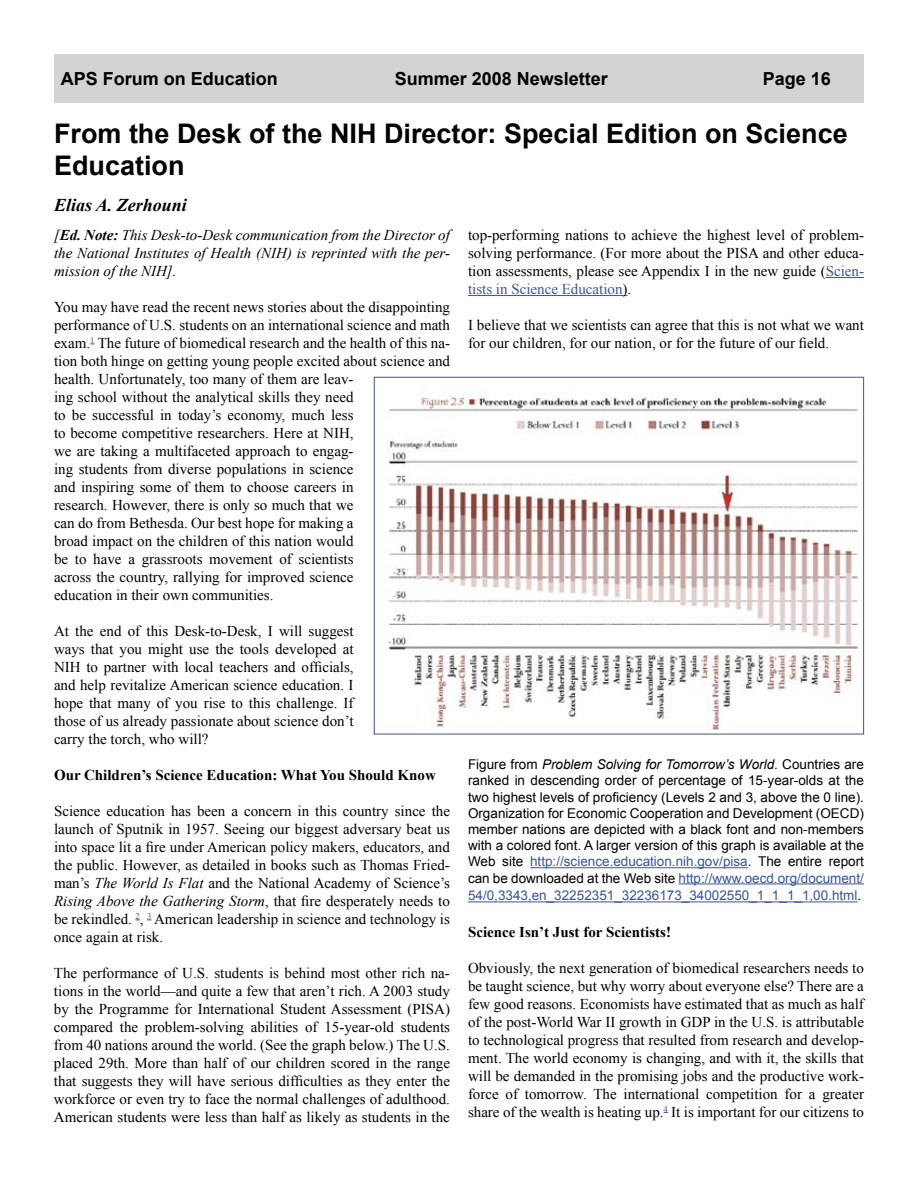
<style>
.page{position:relative;width:918px;height:1188px;background:#fff}
.page>*{position:absolute;margin:0;border:0;box-sizing:border-box;transform-origin:0 0}
.t1{font:700 27px/32.4px "Arial";color:#000}
.t2{font:700 18px "Arial";color:#000}
.t3{font:italic 700 18px "Times New Roman";color:#000}
.t4{font:15px/18px "Times New Roman";color:#000;text-align:justify}
.t5{font:italic 15px/18px "Times New Roman";color:#000;text-align:justify}
.t6{font:700 15px "Times New Roman";color:#000}
.t7{font:13.5px/16.2px "Arial";color:#000;text-align:justify}
.t8{font:13.5px "Arial";color:#3953a4}
.s1{font-weight:700}
.s2{font-style:italic}
.s3{color:#3953a4}
.s4{color:#000}
</style>
<div class="page">
<div style="left:54px;top:54px;width:810px;height:49px;background:#d1d3d4"></div>
<hr style="left:826px;top:277px;width:38px;height:1px;background:#3953a4">
<hr style="left:468px;top:295px;width:160px;height:1px;background:#3953a4">
<hr style="left:530px;top:867px;width:218px;height:1px;background:#3953a4">
<hr style="left:679px;top:883px;width:185px;height:1px;background:#3953a4">
<hr style="left:468px;top:901px;width:390px;height:1px;background:#3953a4">
<img style="left:387px;top:393px;width:475px;height:338px">
<p class="t2" style="left:61px;top:67px;width:219px">APS Forum on Education</p>
<p class="t2" style="left:395px;top:67px;width:215px">Summer 2008 Newsletter</p>
<p class="t2" style="left:763px;top:67px;width:70px">Page 16</p>
<h1 class="t1" style="left:54px;top:118px;width:795px">From the Desk of the NIH Director: Special Edition on Science<br>Education</h1>
<p class="t3" style="left:54px;top:192px;width:134px">Elias A. Zerhouni</p>
<p class="t5" style="left:54px;top:226px;width:398px">[<span class="s1">Ed. Note:</span> This Desk-to-Desk communication from the Director of the National Institutes of Health (NIH) is reprinted with the per&shy;mission of the NIH].</p>
<p class="t4" style="left:54px;top:298px;width:398px;text-align:left">You may have read the recent news stories about the disappointing performance of U.S. students on an international science and math exam.<sup>1</sup> The future of biomedical research and the health of this na&shy;tion both hinge on getting young people excited about science and health. Unfortunately, too many of them are leav-<br>ing school without the analytical skills they need<br>to be successful in today’s economy, much less<br>to become competitive researchers. Here at NIH,<br>we are taking a multifaceted approach to engag-<br>ing students from diverse populations in science<br>and inspiring some of them to choose careers in<br>research. However, there is only so much that we<br>can do from Bethesda. Our best hope for making a<br>broad impact on the children of this nation would<br>be to have a grassroots movement of scientists<br>across the country, rallying for improved science<br>education in their own communities.</p>
<p class="t4" style="left:54px;top:622px;width:301px">At the end of this Desk-to-Desk, I will suggest ways that you might use the tools developed at NIH to partner with local teachers and officials, and help revitalize American science education. I hope that many of you rise to this challenge. If those of us already passionate about science don’t carry the torch, who will?</p>
<p class="t6" style="left:54px;top:765px;width:383px">Our Children’s Science Education: What You Should Know</p>
<p class="t4" style="left:54px;top:802px;width:398px">Science education has been a concern in this country since the launch of Sputnik in 1957. Seeing our biggest adversary beat us into space lit a fire under American policy makers, educators, and the public. However, as detailed in books such as Thomas Fried&shy;man’s <span class="s2">The World Is Flat</span> and the National Academy of Science’s <span class="s2">Rising Above the Gathering Storm</span>, that fire desperately needs to be rekindled. <sup>2</sup>, <sup>3</sup> American leadership in science and technology is once again at risk.</p>
<p class="t4" style="left:54px;top:964px;width:398px">The performance of U.S. students is behind most other rich na&shy;tions in the world—and quite a few that aren’t rich. A 2003 study by the Programme for International Student Assessment (PISA) compared the problem-solving abilities of 15-year-old students from 40 nations around the world. (See the graph below.) The U.S. placed 29th. More than half of our children scored in the range that suggests they will have serious difficulties as they enter the workforce or even try to face the normal challenges of adulthood.<br>American students were less than half as likely as students in the</p>
<p class="t4" style="left:468px;top:226px;width:398px">top-performing nations to achieve the highest level of problem&shy;solving performance. (For more about the PISA and other educa&shy;tion assessments, please see Appendix I in the new guide (<span class="s3">Scien&shy;tists in Science Education</span>).</p>
<p class="t4" style="left:468px;top:316px;width:397px">I believe that we scientists can agree that this is not what we want for our children, for our nation, or for the future of our field.</p>
<p class="t7" style="left:468px;top:756px;width:397px">Figure from <span class="s2">Problem Solving for Tomorrow’s World</span>. Countries are ranked in descending order of percentage of 15-year-olds at the two highest levels of proficiency (Levels 2 and 3, above the 0 line).<br>Organization for Economic Cooperation and Development (OECD) member nations are depicted with a black font and non-members with a colored font. A larger version of this graph is available at the Web site <span class="s3">http://science.education.nih.gov/pisa</span>. The entire report can be downloaded at the Web site <span class="s3">http://www.oecd.org/document/</span></p>
<p class="t8" style="left:468px;top:887px;width:395px">54/0,3343,en_32252351_32236173_34002550_1_1_1_1,00.html<span class="s4">.</span></p>
<p class="t6" style="left:468px;top:921px;width:205px">Science Isn’t Just for Scientists!</p>
<p class="t4" style="left:468px;top:958px;width:398px">Obviously, the next generation of biomedical researchers needs to be taught science, but why worry about everyone else? There are a few good reasons. Economists have estimated that as much as half of the post-World War II growth in GDP in the U.S. is attributable to technological progress that resulted from research and develop&shy;ment. The world economy is changing, and with it, the skills that will be demanded in the promising jobs and the productive work&shy;force of tomorrow. The international competition for a greater share of the wealth is heating up.<sup>4</sup> It is important for our citizens to</p>
</div>
